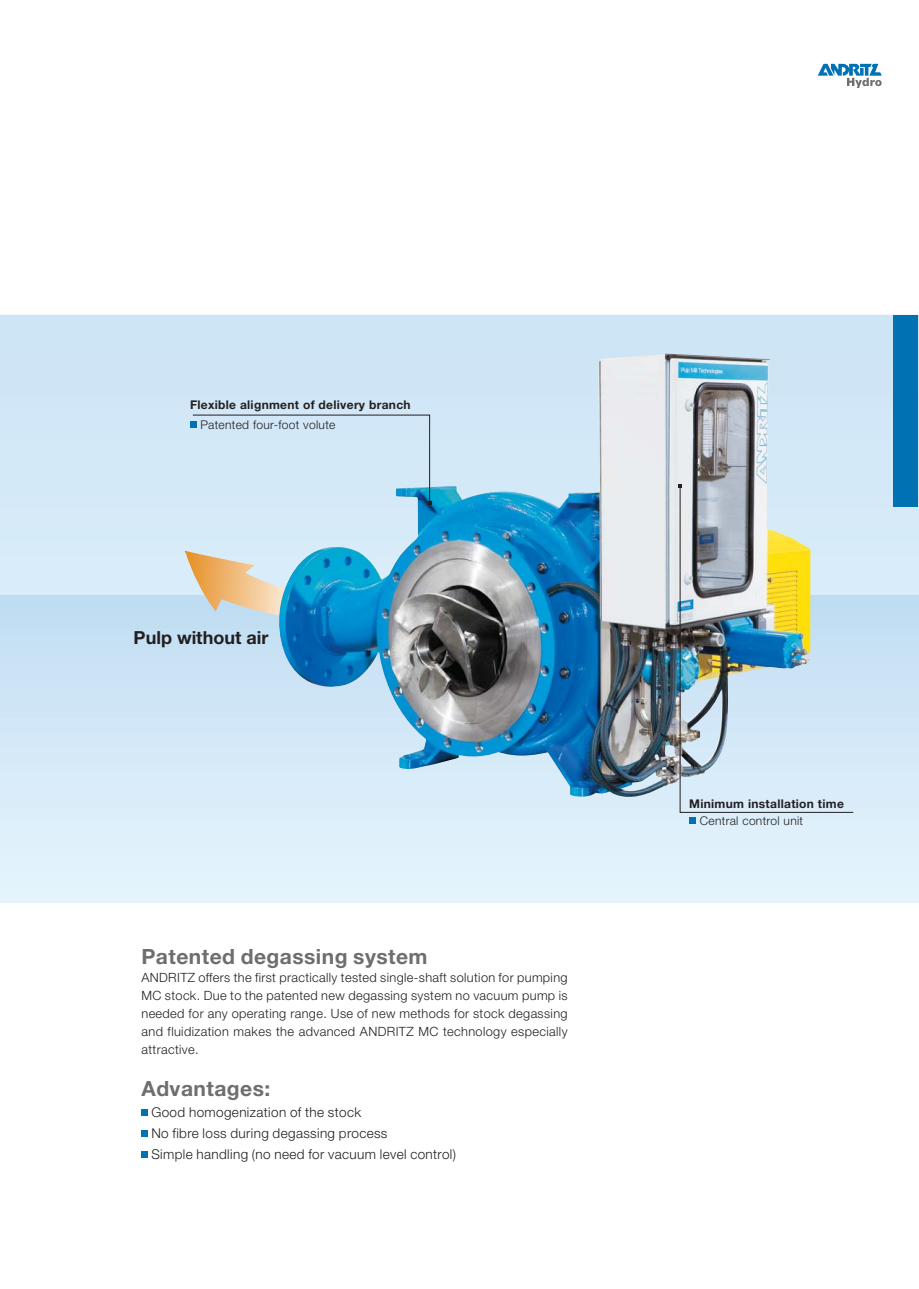
<style>
.page{position:relative;width:919px;height:1289px;background:#fff}
.page>*{position:absolute;margin:0;border:0;box-sizing:border-box;transform-origin:0 0}
.t1{font:700 21px "Helvetica Neue";letter-spacing:.025em;color:#6d6e70}
.t2{font:700 18px "Helvetica Neue";color:#231f20}
.t3{font:300 13.5px/21px "Helvetica Neue";letter-spacing:.03em;color:#231f20}
.t4{font:300 12.75px/18px "Helvetica Neue";letter-spacing:.03em;color:#231f20;text-align:justify}
.t5{font:700 12px "Helvetica Neue";letter-spacing:.025em;color:#231f20}
.t6{font:300 12px "Helvetica Neue";letter-spacing:.025em;color:#231f20}
</style>
<div class="page">
<div style="left:0;top:315px;width:918px;height:280px;background:#d1e7f7"></div>
<div style="left:0;top:595px;width:918px;height:307px;background:linear-gradient(to bottom,#c0ddf2,#e7f5fd)"></div>
<div style="left:893px;top:315px;width:24px;height:191px;background:#0072b4"></div>
<div style="left:141px;top:1108px;width:7px;height:7px;background:#0072b4"></div>
<div style="left:141px;top:1129px;width:7px;height:7px;background:#0072b4"></div>
<div style="left:141px;top:1150px;width:7px;height:7px;background:#0072b4"></div>
<svg style="left:817px;top:64px;width:64px;height:24px"></svg>
<svg style="left:185px;top:551px;width:93px;height:70px;background:#deceb5"></svg>
<img style="left:278px;top:353px;width:533px;height:445px">
<img style="left:679px;top:485px;width:174px;height:328px">
<svg style="left:689px;top:817px;width:6px;height:6px"></svg>
<div style="left:192px;top:414px;width:239px;height:90px;background:#d3e9f8"></div>
<div style="left:190px;top:421px;width:6px;height:7px;background:#0072b4"></div>
<p class="t5" style="left:190px;top:400px;width:222px">Flexible alignment of delivery branch</p>
<p class="t6" style="left:200px;top:420px;width:137px">Patented four-foot volute</p>
<h2 class="t2" style="left:134px;top:630px;width:136px">Pulp without air</h2>
<h1 class="t1" style="left:141px;top:948px;width:288px">Patented degassing system</h1>
<p class="t4" style="left:141px;top:969px;width:427px">ANDRITZ offers the first practically tested single-shaft solution for pumping MC stock. Due to the patented new degassing system no vacuum pump is needed for any operating range. Use of new methods for stock degassing and fluidization makes the advanced ANDRITZ MC technology especially attractive.</p>
<h1 class="t1" style="left:141px;top:1080px;width:130px">Advantages:</h1>
<p class="t3" style="left:151px;top:1102px;width:306px">Good homogenization of the stock<br>No fibre loss during degassing process<br>Simple handling (no need for vacuum level control)</p>
<p class="t5" style="left:689px;top:799px;width:156px">Minimum installation time</p>
<p class="t6" style="left:699px;top:816px;width:105px">Central control unit</p>
</div>
